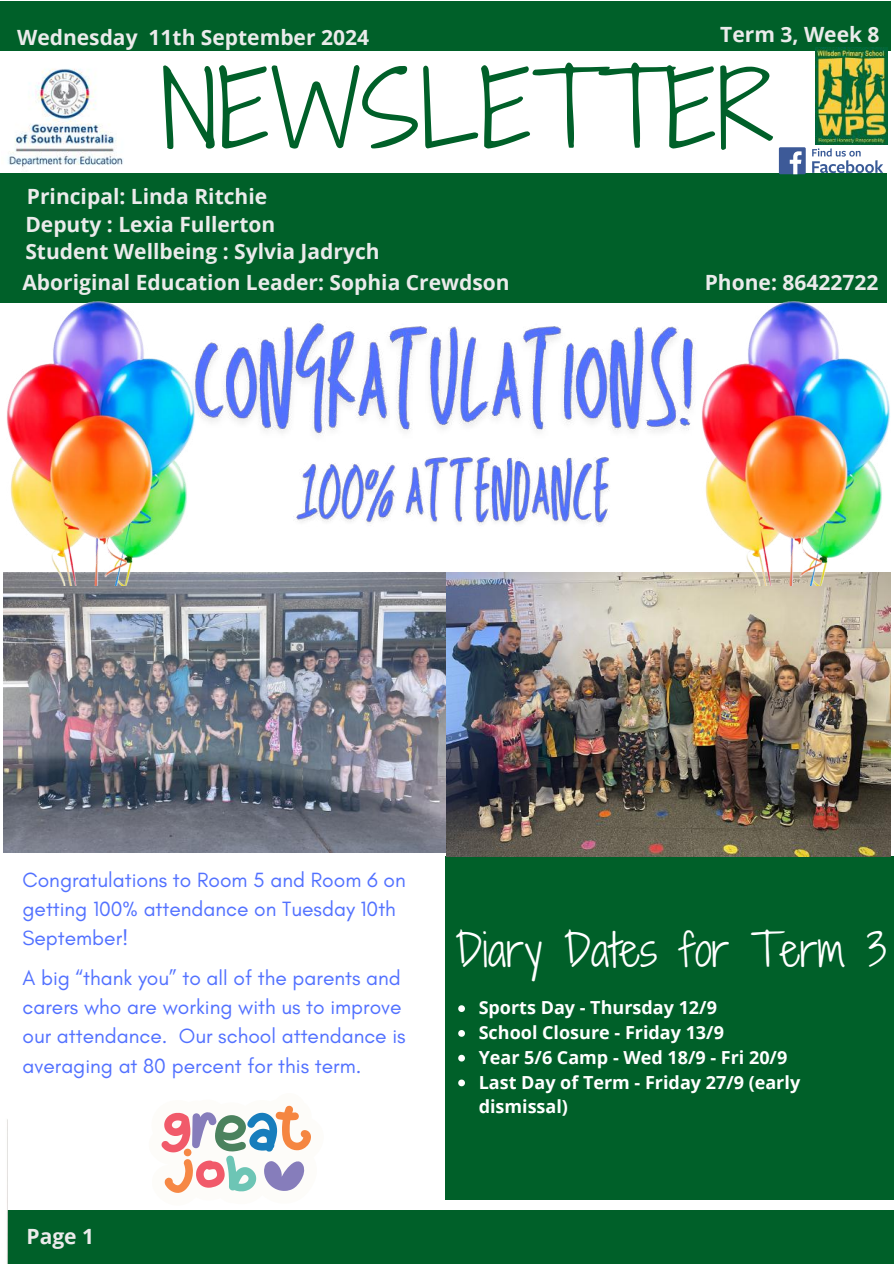
<style>
.page{position:relative;width:894px;height:1264px;background:#fff}
.page>*{position:absolute;margin:0;border:0;box-sizing:border-box;transform-origin:0 0}
.t1{font:99.6px "Shadows Into Light Two";color:#006029}
.t2{font:43.5px "Shadows Into Light Two";color:#fff}
.t3{font:21px/29.2px "Glacial Indifference";color:#5271ff}
.t4{font:700 21px/27.6px "Open Sans";color:#ebebeb}
.t5{font:700 18px/24.8px "Open Sans";color:#fff}
</style>
<div class="page">
<img style="left:7px;top:68px;width:117px;height:99px">
<div style="left:0;top:1px;width:890px;height:50px;background:#006029"></div>
<div style="left:0;top:173px;width:886px;height:130px;background:#006029"></div>
<svg style="left:812px;top:148px;width:70px;height:25px"></svg>
<div style="left:778px;top:147px;width:27px;height:27px;background:#3d5a98"></div>
<svg style="left:789px;top:151px;width:12px;height:23px"></svg>
<img style="left:815px;top:48px;width:71px;height:96px">
<div style="left:445px;top:856px;width:448px;height:343px;background:#006029"></div>
<div style="left:1px;top:1210px;width:892px;height:53px;background:#006029"></div>
<img style="left:1px;top:1210px;width:6px;height:53px">
<img style="left:3px;top:573px;width:443px;height:279px">
<img style="left:446px;top:573px;width:444px;height:283px">
<img style="left:196px;top:323px;width:498px;height:113px">
<img style="left:7px;top:301px;width:189px;height:285px">
<img style="left:701px;top:301px;width:189px;height:285px">
<svg style="left:161px;top:1105px;width:150px;height:88px"></svg>
<svg style="left:458px;top:1005px;width:7px;height:7px"></svg>
<svg style="left:458px;top:1030px;width:7px;height:6px"></svg>
<svg style="left:458px;top:1054px;width:7px;height:7px"></svg>
<svg style="left:458px;top:1079px;width:7px;height:7px"></svg>
<img style="left:296px;top:457px;width:314px;height:69px">
<p class="t4" style="left:17px;top:23px;width:353px">Wednesday 11th September 2024</p>
<p class="t4" style="left:720px;top:20px;width:161px">Term 3, Week 8</p>
<h1 class="t1" style="left:160px;top:37px;width:614px">NEWSLETTER</h1>
<p class="t4" style="left:25px;top:182px;width:355px">Principal: Linda Ritchie<br>Deputy : Lexia Fullerton<br>Student Wellbeing : Sylvia Jadrych</p>
<p class="t4" style="left:22px;top:268px;width:488px">Aboriginal Education Leader: Sophia Crewdson</p>
<p class="t4" style="left:704px;top:268px;width:175px">Phone: 86422722</p>
<p class="t3" style="left:22px;top:864px;width:384px">Congratulations to Room 5 and Room 6 on getting 100% attendance on Tuesday 10th<br>September!</p>
<p class="t3" style="left:22px;top:962px;width:384px">A big “thank you” to all of the parents and carers who are working with us to improve our attendance. Our school attendance is averaging at 80 percent for this term.</p>
<p class="t4" style="left:26px;top:1222px;width:69px">P<sup>P</sup> <sup>a</sup>a <sup>g</sup>g<sup>e</sup>e <sup>1</sup>1</p>
<h2 class="t2" style="left:455px;top:918px;width:432px">Diary Dates for Term 3</h2>
<p class="t5" style="left:478px;top:994px;width:323px">Sports Day - Thursday 12/9<br>School Closure - Friday 13/9<br>Year 5/6 Camp - Wed 18/9 - Fri 20/9<br>Last Day of Term - Friday 27/9 (early dismissal)</p>
</div>
